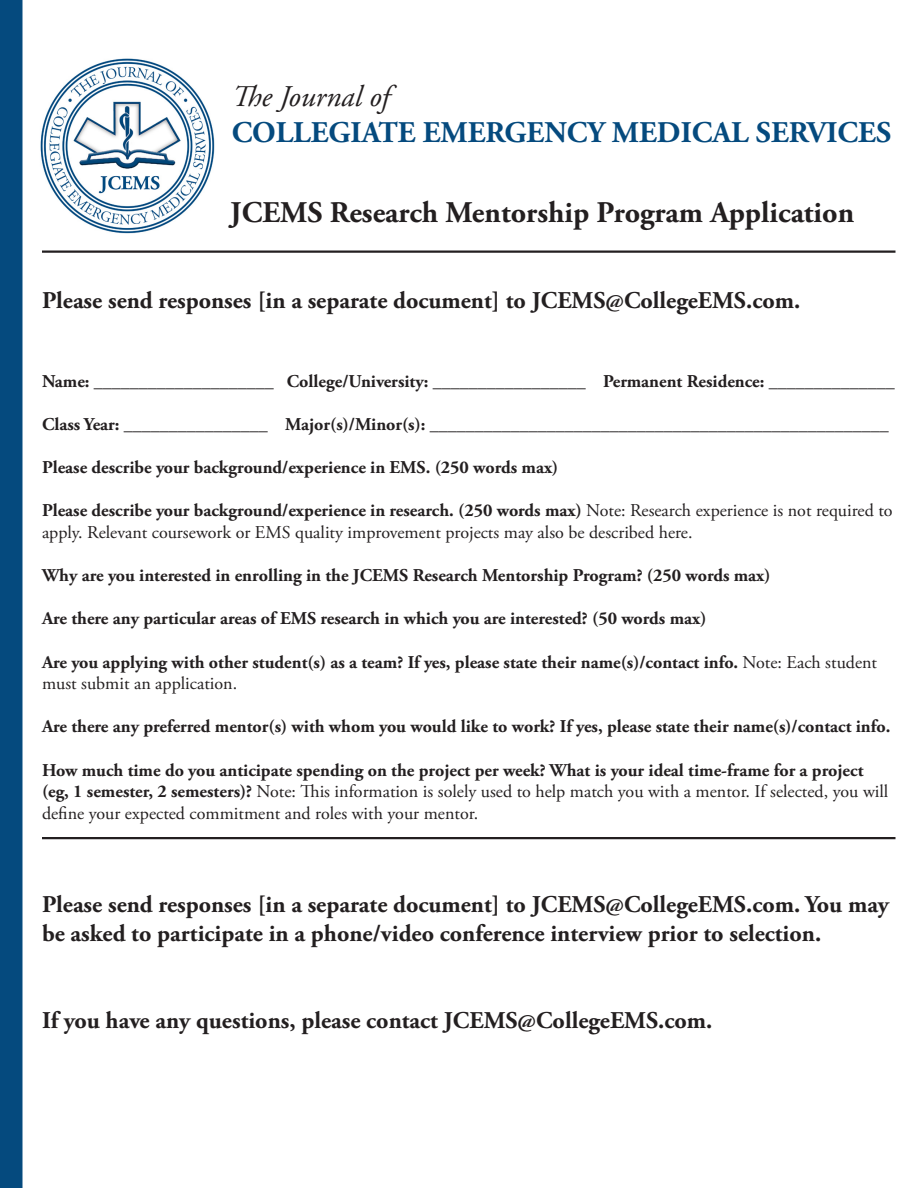
<style>
.page{position:relative;width:918px;height:1188px;background:#fff}
.page>*{position:absolute;margin:0;border:0;box-sizing:border-box;transform-origin:0 0}
.t1{font:700 30px "Adobe Garamond Pro";color:#231f20}
.t2{font:700 30px "Adobe Garamond Pro";color:#054a7e}
.t3{font:italic 30px "Adobe Garamond Pro";color:#231f20}
.t4{font:700 24px/28.8px "Adobe Garamond Pro";color:#231f20}
.t5{font:700 18px/21.6px "Adobe Garamond Pro";color:#231f20}
.t6{font:18px/21.6px "Adobe Garamond Pro";color:#231f20}
.s1{font-weight:700}
.s2{font-weight:400}
</style>
<div class="page">
<img style="left:40px;top:58px;width:175px;height:176px">
<div style="left:0;top:0;width:22px;height:1188px;background:#054a7e"></div>
<hr style="left:42px;top:250px;width:854px;height:3px;background:#231f20">
<hr style="left:42px;top:837px;width:854px;height:2px;background:#231f20">
<p class="t3" style="left:232px;top:78px;width:159px">The Journal of</p>
<p class="t2" style="left:232px;top:115px;width:661px">COLLEGIATE EMERGENCY MEDICAL SERVICES</p>
<p class="t1" style="left:230px;top:195px;width:625px">JCEMS Research Mentorship Program Application</p>
<p class="t4" style="left:42px;top:286px;width:760px">Please send responses [in a separate document] to JCEMS@CollegeEMS.com.</p>
<p class="t5" style="left:42px;top:371px;width:854px">Name: ____________________ College/University: _________________ Permanent Residence: ______________</p>
<p class="t5" style="left:42px;top:414px;width:848px">Class Year: ________________ Major(s)/Minor(s): ___________________________________________________</p>
<p class="t5" style="left:42px;top:457px;width:518px">Please describe your background/experience in EMS. (250 words max)</p>
<p class="t6" style="left:42px;top:501px;width:852px"><span class="s1">Please describe your background/experience in research. (250 words max)</span> Note: Research experience is not required to apply. Relevant coursework or EMS quality improvement projects may also be described here.</p>
<p class="t5" style="left:42px;top:565px;width:730px">Why are you interested in enrolling in the JCEMS Research Mentorship Program? (250 words max)</p>
<p class="t5" style="left:42px;top:608px;width:666px">Are there any particular areas of EMS research in which you are interested? (50 words max)</p>
<p class="t5" style="left:42px;top:651px;width:837px">Are you applying with other student(s) as a team? If yes, please state their name(s)/contact info. <span class="s2">Note: Each student must submit an application.</span></p>
<p class="t5" style="left:42px;top:716px;width:850px">Are there any preferred mentor(s) with whom you would like to work? If yes, please state their name(s)/contact info.</p>
<p class="t6" style="left:42px;top:760px;width:848px"><span class="s1">How much time do you anticipate spending on the project per week? What is your ideal time-frame for a project (eg, 1 semester, 2 semesters)?</span> Note: This information is solely used to help match you with a mentor. If selected, you will define your expected commitment and roles with your mentor.</p>
<p class="t4" style="left:42px;top:891px;width:849px">Please send responses [in a separate document] to JCEMS@CollegeEMS.com. You may be asked to participate in a phone/video conference interview prior to selection.</p>
<p class="t4" style="left:42px;top:1006px;width:672px">If you have any questions, please contact JCEMS@CollegeEMS.com.</p>
</div>
